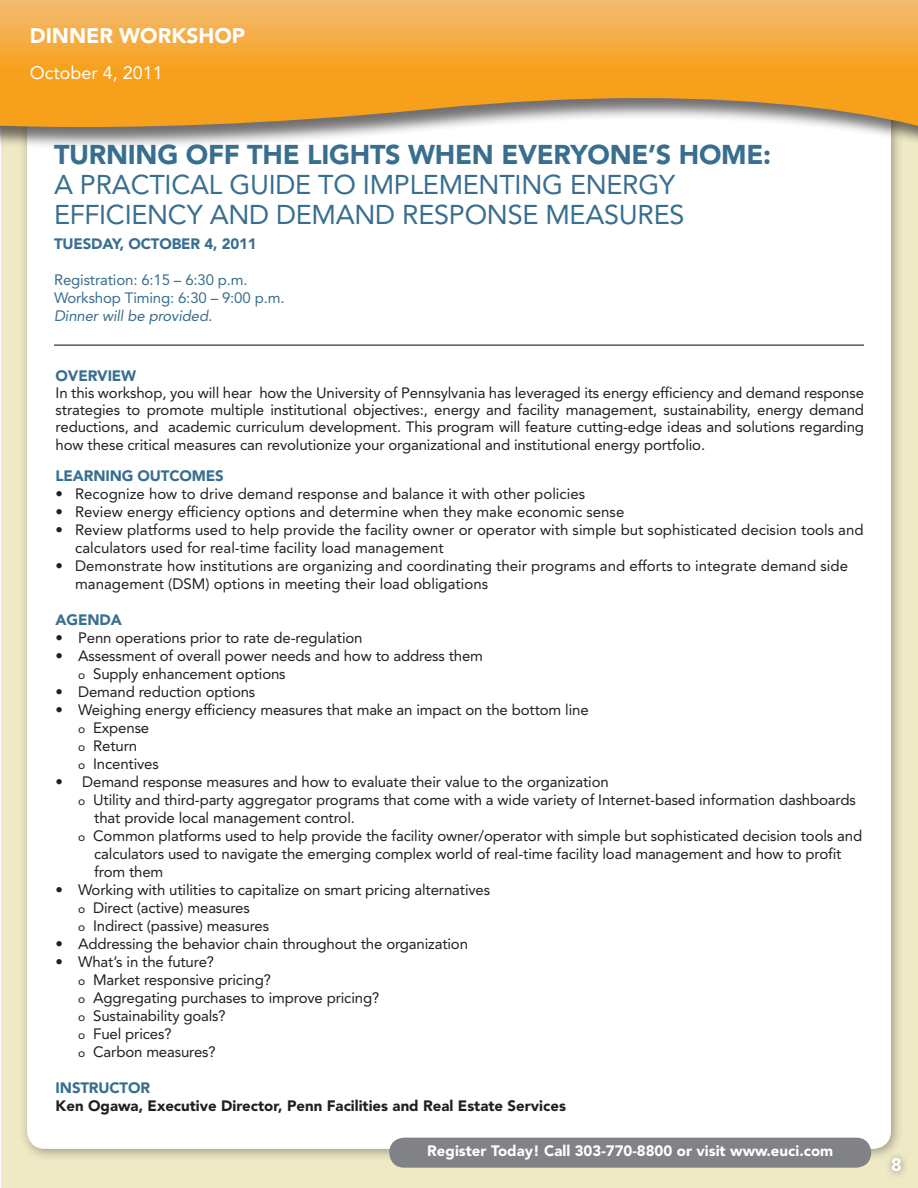
<style>
.page{position:relative;width:918px;height:1188px;background:#fff}
.page>*{position:absolute;margin:0;border:0;box-sizing:border-box;transform-origin:0 0}
.t1{font:27px/30px "Avenir LT Std";letter-spacing:-.01em;color:#386e8f}
.t2{font:900 21px "Avenir LT Std";color:#fff}
.t3{font:18px "Avenir LT Std";color:#fff}
.t4{font:900 18px "Avenir LT Std";color:#fff}
.t5{font:15px/18px "Avenir LT Std";letter-spacing:-.01em;color:#231f20}
.t6{font:900 15px "Avenir LT Std";color:#231f20}
.t7{font:900 15px "Avenir LT Std";letter-spacing:-.01em;color:#386e8f}
.t8{font:15px "Avenir LT Std";letter-spacing:-.01em;color:#386e8f}
.t9{font:900 15px "Avenir LT Std";color:#fff}
.t10{font:italic 15px "Avenir LT Std";letter-spacing:-.01em;color:#386e8f}
.s1{font-weight:900}
.s2{font-size:12px}
</style>
<div class="page">
<div style="left:1px;top:1px;width:917px;height:1187px;background:#efeac5"></div>
<div style="left:18px;top:27px;width:885px;height:1134px;background:#231f20;opacity:.4"></div>
<div style="left:27px;top:36px;width:864px;height:1113px;background:#fff;border-radius:18px"></div>
<div style="left:884px;top:1151px;width:24px;height:28px;background:#231f20;opacity:.52"></div>
<div style="left:389px;top:1138px;width:482px;height:30px;background:#808285;border-radius:15px"></div>
<svg style="left:0;top:0;width:918px;height:259px"></svg>
<hr style="left:54px;top:345px;width:810px;height:1px;background:#231f20">
<p class="t2" style="left:30px;top:23px;width:217px">DINNER WORKSHOP</p>
<p class="t3" style="left:30px;top:62px;width:135px">October 4, 2011</p>
<p class="t1" style="left:54px;top:140px;width:719px"><span class="s1">TURNING OFF THE LIGHTS WHEN EVERYONE’S HOME:<br></span>A PRACTICAL GUIDE TO IMPLEMENTING ENERGY<br>EFFICIENCY AND DEMAND RESPONSE MEASURES</p>
<p class="t7" style="left:54px;top:235px;width:204px">TUESDAY, OCTOBER 4, 2011</p>
<p class="t8" style="left:54px;top:271px;width:195px">Registration: 6:15 – 6:30 p.m.</p>
<p class="t8" style="left:54px;top:289px;width:232px">Workshop Timing: 6:30 – 9:00 p.m.</p>
<p class="t10" style="left:54px;top:307px;width:160px">Dinner will be provided.</p>
<p class="t7" style="left:56px;top:366px;width:82px">OVERVIEW</p>
<p class="t5" style="left:56px;top:384px;width:810px;line-height:17.2px;text-align:justify">In this workshop, you will hear how the University of Pennsylvania has leveraged its energy efficiency and demand response strategies to promote multiple institutional objectives:, energy and facility management, sustainability, energy demand reductions, and academic curriculum development. This program will feature cutting-edge ideas and solutions regarding how these critical measures can revolutionize your organizational and institutional energy portfolio.</p>
<p class="t7" style="left:56px;top:467px;width:170px">LEARNING OUTCOMES</p>
<p class="t5" style="left:56px;top:485px;width:531px">• Recognize how to drive demand response and balance it with other policies</p>
<p class="t5" style="left:56px;top:503px;width:570px">• Review energy efficiency options and determine when they make economic sense</p>
<p class="t5" style="left:75px;top:521px;width:790px;text-indent:-20px">• Review platforms used to help provide the facility owner or operator with simple but sophisticated decision tools and calculators used for real-time facility load management</p>
<p class="t5" style="left:75px;top:557px;width:774px;text-indent:-20px">• Demonstrate how institutions are organizing and coordinating their programs and efforts to integrate demand side management (DSM) options in meeting their load obligations</p>
<p class="t7" style="left:56px;top:611px;width:68px">AGENDA</p>
<p class="t5" style="left:56px;top:629px;width:308px">• Penn operations prior to rate de-regulation</p>
<p class="t5" style="left:56px;top:647px;width:429px">• Assessment of overall power needs and how to address them</p>
<p class="t5" style="left:78px;top:665px;width:209px"><span class="s2">o</span> Supply enhancement options</p>
<p class="t5" style="left:56px;top:683px;width:201px">• Demand reduction options</p>
<p class="t5" style="left:56px;top:701px;width:535px">• Weighing energy efficiency measures that make an impact on the bottom line</p>
<p class="t5" style="left:78px;top:719px;width:73px"><span class="s2">o</span> Expense</p>
<p class="t5" style="left:78px;top:737px;width:61px"><span class="s2">o</span> Return</p>
<p class="t5" style="left:78px;top:755px;width:82px"><span class="s2">o</span> Incentives</p>
<p class="t5" style="left:56px;top:773px;width:555px">• Demand response measures and how to evaluate their value to the organization</p>
<p class="t5" style="left:94px;top:791px;width:763px;text-indent:-16px"><span class="s2">o</span> Utility and third-party aggregator programs that come with a wide variety of Internet-based information dashboards that provide local management control.</p>
<p class="t5" style="left:94px;top:827px;width:769px;text-indent:-16px"><span class="s2">o</span> Common platforms used to help provide the facility owner/operator with simple but sophisticated decision tools and calculators used to navigate the emerging complex world of real-time facility load management and how to profit from them</p>
<p class="t5" style="left:56px;top:881px;width:436px">• Working with utilities to capitalize on smart pricing alternatives</p>
<p class="t5" style="left:78px;top:899px;width:173px"><span class="s2">o</span> Direct (active) measures</p>
<p class="t5" style="left:78px;top:917px;width:192px"><span class="s2">o</span> Indirect (passive) measures</p>
<p class="t5" style="left:56px;top:935px;width:414px">• Addressing the behavior chain throughout the organization</p>
<p class="t5" style="left:56px;top:953px;width:160px">• What’s in the future?</p>
<p class="t5" style="left:78px;top:971px;width:194px"><span class="s2">o</span> Market responsive pricing?</p>
<p class="t5" style="left:78px;top:989px;width:303px"><span class="s2">o</span> Aggregating purchases to improve pricing?</p>
<p class="t5" style="left:78px;top:1007px;width:149px"><span class="s2">o</span> Sustainability goals?</p>
<p class="t5" style="left:78px;top:1025px;width:95px"><span class="s2">o</span> Fuel prices?</p>
<p class="t5" style="left:78px;top:1043px;width:139px"><span class="s2">o</span> Carbon measures?</p>
<p class="t7" style="left:56px;top:1079px;width:96px">INSTRUCTOR</p>
<p class="t6" style="left:56px;top:1097px;width:512px">Ken Ogawa, Executive Director, Penn Facilities and Real Estate Services</p>
<p class="t9" style="left:427px;top:1142px;width:407px">Register Today! Call 303-770-8800 or visit www.euci.com</p>
<p class="t4" style="left:891px;top:1153px;width:12px">8</p>
</div>
